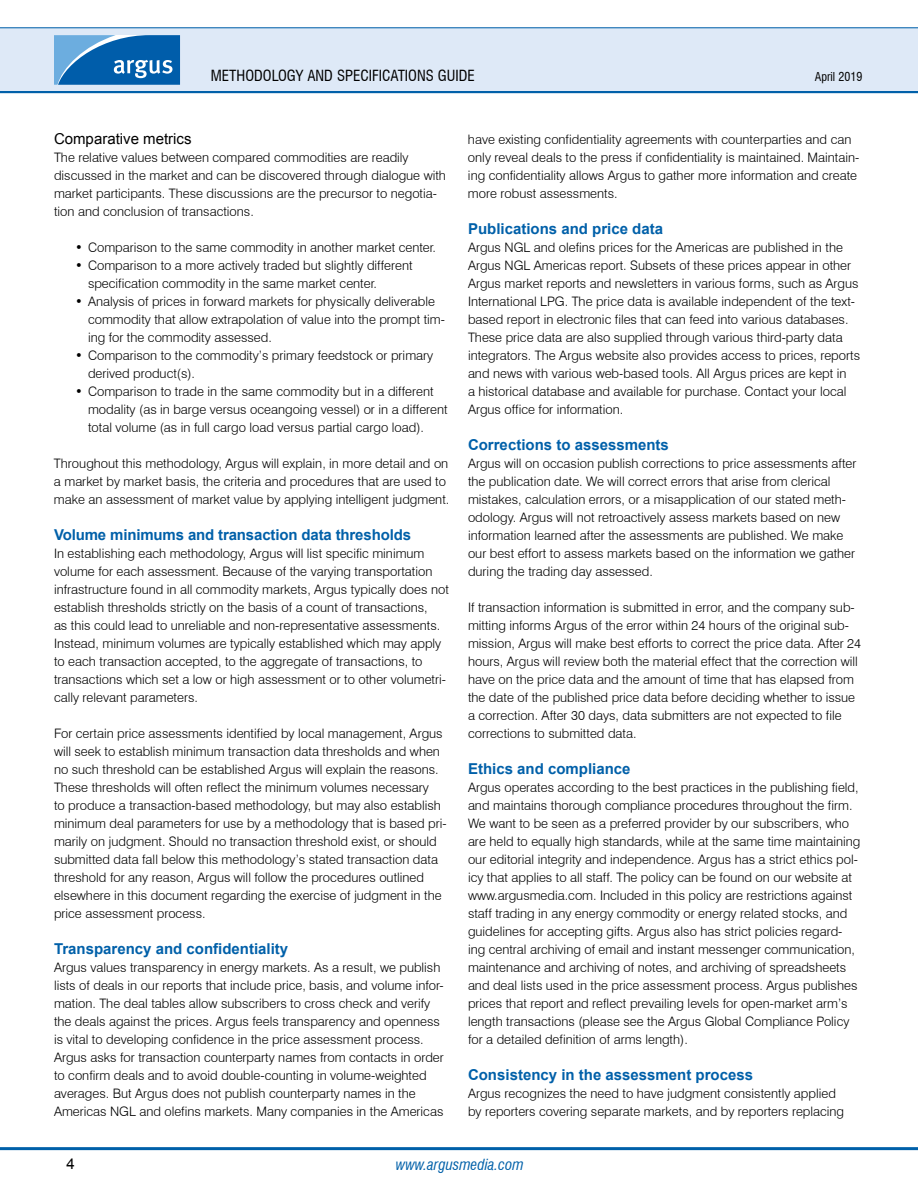
<style>
.page{position:relative;width:918px;height:1188px;background:#fff}
.page>*{position:absolute;margin:0;border:0;box-sizing:border-box;transform-origin:0 0}
.t1{font:700 15px "Arial";color:#0060a9}
.t2{font:condensed 15px "Swiss 721 BT";color:#000}
.t3{font:15px "Arial";color:#000}
.t4{font:italic condensed 15px "Swiss 721 BT";color:#0060a9}
.t5{font:300 13.05px/18px "Swiss 721 BT";color:#000}
.t6{font:condensed 12px "Swiss 721 BT";color:#000}
</style>
<div class="page">
<hr style="left:0;top:90px;width:918px;height:3px;background:#0060a9">
<div style="left:0;top:28px;width:918px;height:63px;background:#dee9f7"></div>
<hr style="left:0;top:1147px;width:918px;height:3px;background:#0060a9">
<svg style="left:54px;top:35px;width:126px;height:50px;background:#317ebd"></svg>
<hr style="left:0;top:27px;width:918px;height:1px;background:#0060a9">
<p class="t2" style="left:211px;top:67px;width:265px">METHODOLOGY AND SPECIFICATIONS GUIDE</p>
<p class="t6" style="left:815px;top:69px;width:49px">APRIL 2019</p>
<p class="t3" style="left:54px;top:129px;width:139px">Comparative metrics</p>
<p class="t5" style="left:54px;top:148px;width:394px">The relative values between compared commodities are readily discussed in the market and can be discovered through dialogue with market participants. These discussions are the precursor to negotia&shy;tion and conclusion of transactions.</p>
<p class="t5" style="left:75px;top:238px;width:362px">• Comparison to the same commodity in another market center.</p>
<p class="t5" style="left:88px;top:256px;width:326px;text-indent:-13px">• Comparison to a more actively traded but slightly different specification commodity in the same market center.</p>
<p class="t5" style="left:88px;top:292px;width:359px;text-indent:-13px">• Analysis of prices in forward markets for physically deliverable commodity that allow extrapolation of value into the prompt tim&shy;ing for the commodity assessed.</p>
<p class="t5" style="left:88px;top:346px;width:347px;text-indent:-13px">• Comparison to the commodity’s primary feedstock or primary derived product(s).</p>
<p class="t5" style="left:88px;top:382px;width:361px;text-indent:-13px">• Comparison to trade in the same commodity but in a different modality (as in barge versus oceangoing vessel) or in a different total volume (as in full cargo load versus partial cargo load).</p>
<p class="t5" style="left:54px;top:454px;width:397px">Throughout this methodology, Argus will explain, in more detail and on a market by market basis, the criteria and procedures that are used to make an assessment of market value by applying intelligent judgment.</p>
<p class="t1" style="left:54px;top:525px;width:359px">Volume minimums and transaction data thresholds</p>
<p class="t5" style="left:54px;top:544px;width:396px">In establishing each methodology, Argus will list specific minimum volume for each assessment. Because of the varying transportation infrastructure found in all commodity markets, Argus typically does not establish thresholds strictly on the basis of a count of transactions,<br>as this could lead to unreliable and non-representative assessments.<br>Instead, minimum volumes are typically established which may apply to each transaction accepted, to the aggregate of transactions, to transactions which set a low or high assessment or to other volumetri&shy;cally relevant parameters.</p>
<p class="t5" style="left:54px;top:724px;width:394px">For certain price assessments identified by local management, Argus will seek to establish minimum transaction data thresholds and when no such threshold can be established Argus will explain the reasons.<br>These thresholds will often reflect the minimum volumes necessary<br>to produce a transaction-based methodology, but may also establish minimum deal parameters for use by a methodology that is based pri&shy;marily on judgment. Should no transaction threshold exist, or should submitted data fall below this methodology’s stated transaction data threshold for any reason, Argus will follow the procedures outlined elsewhere in this document regarding the exercise of judgment in the price assessment process.</p>
<p class="t1" style="left:54px;top:939px;width:236px">Transparency and confidentiality</p>
<p class="t5" style="left:54px;top:958px;width:391px">Argus values transparency in energy markets. As a result, we publish lists of deals in our reports that include price, basis, and volume infor&shy;mation. The deal tables allow subscribers to cross check and verify the deals against the prices. Argus feels transparency and openness is vital to developing confidence in the price assessment process.<br>Argus asks for transaction counterparty names from contacts in order to confirm deals and to avoid double-counting in volume-weighted averages. But Argus does not publish counterparty names in the Americas NGL and olefins markets. Many companies in the Americas</p>
<p class="t5" style="left:468px;top:130px;width:393px">have existing confidentiality agreements with counterparties and can only reveal deals to the press if confidentiality is maintained. Maintain&shy;ing confidentiality allows Argus to gather more information and create more robust assessments.</p>
<p class="t1" style="left:468px;top:219px;width:197px">Publications and price data</p>
<p class="t5" style="left:468px;top:238px;width:394px">Argus NGL and olefins prices for the Americas are published in the Argus NGL Americas report. Subsets of these prices appear in other Argus market reports and newsletters in various forms, such as Argus International LPG. The price data is available independent of the text&shy;based report in electronic files that can feed into various databases.<br>These price data are also supplied through various third-party data integrators. The Argus website also provides access to prices, reports and news with various web-based tools. All Argus prices are kept in<br>a historical database and available for purchase. Contact your local Argus office for information.</p>
<p class="t1" style="left:468px;top:435px;width:202px">Corrections to assessments</p>
<p class="t5" style="left:468px;top:454px;width:390px">Argus will on occasion publish corrections to price assessments after the publication date. We will correct errors that arise from clerical mistakes, calculation errors, or a misapplication of our stated meth&shy;odology. Argus will not retroactively assess markets based on new information learned after the assessments are published. We make our best effort to assess markets based on the information we gather during the trading day assessed.</p>
<p class="t5" style="left:468px;top:598px;width:395px">If transaction information is submitted in error, and the company sub&shy;mitting informs Argus of the error within 24 hours of the original sub&shy;mission, Argus will make best efforts to correct the price data. After 24 hours, Argus will review both the material effect that the correction will have on the price data and the amount of time that has elapsed from the date of the published price data before deciding whether to issue a correction. After 30 days, data submitters are not expected to file corrections to submitted data.</p>
<p class="t1" style="left:468px;top:759px;width:164px">Ethics and compliance</p>
<p class="t5" style="left:468px;top:778px;width:394px">Argus operates according to the best practices in the publishing field, and maintains thorough compliance procedures throughout the firm.<br>We want to be seen as a preferred provider by our subscribers, who are held to equally high standards, while at the same time maintaining our editorial integrity and independence. Argus has a strict ethics pol&shy;icy that applies to all staff. The policy can be found on our website at www.argusmedia.com. Included in this policy are restrictions against staff trading in any energy commodity or energy related stocks, and guidelines for accepting gifts. Argus also has strict policies regard&shy;ing central archiving of email and instant messenger communication, maintenance and archiving of notes, and archiving of spreadsheets and deal lists used in the price assessment process. Argus publishes prices that report and reflect prevailing levels for open-market arm’s length transactions (please see the Argus Global Compliance Policy for a detailed definition of arms length).</p>
<p class="t1" style="left:468px;top:1065px;width:287px">Consistency in the assessment process</p>
<p class="t5" style="left:468px;top:1084px;width:378px">Argus recognizes the need to have judgment consistently applied by reporters covering separate markets, and by reporters replacing</p>
<p class="t3" style="left:67px;top:1154px;width:10px">4</p>
<p class="t4" style="left:396px;top:1155px;width:129px">www.argusmedia.com</p>
</div>
